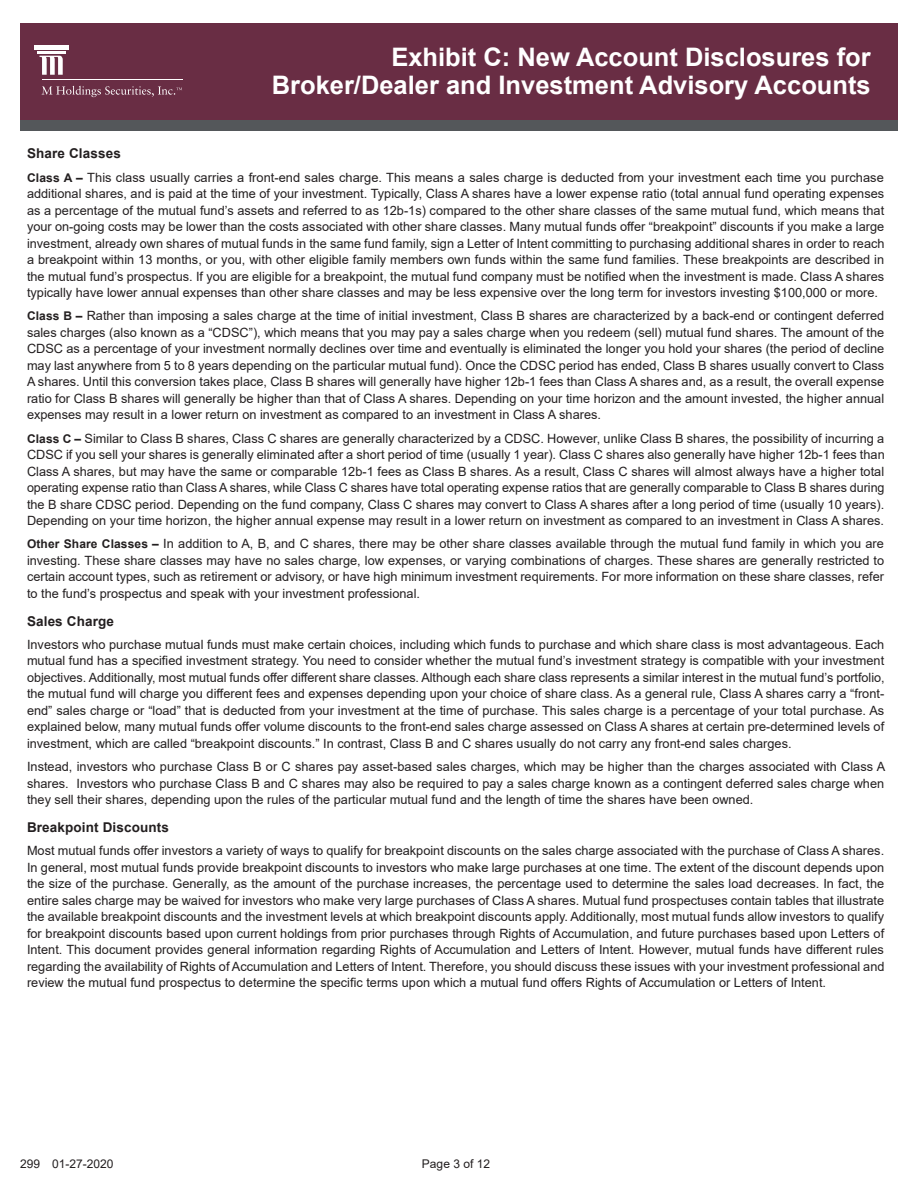
<style>
.page{position:relative;width:918px;height:1188px;background:#fff}
.page>*{position:absolute;margin:0;border:0;box-sizing:border-box;transform-origin:0 0}
.t1{font:700 25.5px/28.5px "Arial";color:#fff;text-align:right}
.TXT_Subhead{font:700 13.5px "Arial";letter-spacing:.01em;color:#231f20}
.TXT_Body_Text{font:12.75px/16.5px "Arial";color:#231f20;text-align:justify}
.t2{font:12px "Arial";color:#231f20}
.s1{font-weight:700;font-size:12px}
</style>
<div class="page">
<div style="left:20px;top:23px;width:878px;height:108px;background:#692d44"></div>
<div style="left:20px;top:120px;width:878px;height:11px;background:#54575a"></div>
<hr style="left:34px;top:46px;width:35px;height:4px;background:#fff">
<hr style="left:37px;top:51px;width:28px;height:3px;background:#fff">
<hr style="left:42px;top:79px;width:140px;height:1px;background:#fff">
<svg style="left:40px;top:56px;width:23px;height:19px"></svg>
<svg style="left:42px;top:86px;width:140px;height:11px"></svg>
<h1 class="t1" style="left:272px;top:43px;width:600px">Exhibit C: New Account Disclosures for<br>Broker/Dealer and Investment Advisory Accounts</h1>
<p class="TXT_Subhead" style="left:27px;top:144px;width:95px">Share Classes</p>
<p class="TXT_Body_Text" style="left:27px;top:169px;width:859px"><span class="s1">Class A –</span> This class usually carries a front-end sales charge. This means a sales charge is deducted from your investment each time you purchase additional shares, and is paid at the time of your investment. Typically, Class A shares have a lower expense ratio (total annual fund operating expenses as a percentage of the mutual fund’s assets and referred to as 12b-1s) compared to the other share classes of the same mutual fund, which means that your on-going costs may be lower than the costs associated with other share classes. Many mutual funds offer “breakpoint” discounts if you make a large investment, already own shares of mutual funds in the same fund family, sign a Letter of Intent committing to purchasing additional shares in order to reach a breakpoint within 13 months, or you, with other eligible family members own funds within the same fund families. These breakpoints are described in the mutual fund’s prospectus. If you are eligible for a breakpoint, the mutual fund company must be notified when the investment is made. Class A shares typically have lower annual expenses than other share classes and may be less expensive over the long term for investors investing $100,000 or more.</p>
<p class="TXT_Body_Text" style="left:27px;top:308px;width:859px"><span class="s1">Class B –</span> Rather than imposing a sales charge at the time of initial investment, Class B shares are characterized by a back-end or contingent deferred sales charges (also known as a “CDSC”), which means that you may pay a sales charge when you redeem (sell) mutual fund shares. The amount of the CDSC as a percentage of your investment normally declines over time and eventually is eliminated the longer you hold your shares (the period of decline may last anywhere from 5 to 8 years depending on the particular mutual fund). Once the CDSC period has ended, Class B shares usually convert to Class A shares. Until this conversion takes place, Class B shares will generally have higher 12b-1 fees than Class A shares and, as a result, the overall expense ratio for Class B shares will generally be higher than that of Class A shares. Depending on your time horizon and the amount invested, the higher annual expenses may result in a lower return on investment as compared to an investment in Class A shares.</p>
<p class="TXT_Body_Text" style="left:27px;top:430px;width:859px"><span class="s1">Class C –</span> Similar to Class B shares, Class C shares are generally characterized by a CDSC. However, unlike Class B shares, the possibility of incurring a CDSC if you sell your shares is generally eliminated after a short period of time (usually 1 year). Class C shares also generally have higher 12b-1 fees than Class A shares, but may have the same or comparable 12b-1 fees as Class B shares. As a result, Class C shares will almost always have a higher total operating expense ratio than Class A shares, while Class C shares have total operating expense ratios that are generally comparable to Class B shares during the B share CDSC period. Depending on the fund company, Class C shares may convert to Class A shares after a long period of time (usually 10 years).<br>Depending on your time horizon, the higher annual expense may result in a lower return on investment as compared to an investment in Class A shares.</p>
<p class="TXT_Body_Text" style="left:27px;top:536px;width:859px"><span class="s1">Other Share Classes –</span> In addition to A, B, and C shares, there may be other share classes available through the mutual fund family in which you are investing. These share classes may have no sales charge, low expenses, or varying combinations of charges. These shares are generally restricted to certain account types, such as retirement or advisory, or have high minimum investment requirements. For more information on these share classes, refer to the fund’s prospectus and speak with your investment professional.</p>
<p class="TXT_Subhead" style="left:27px;top:611px;width:89px">Sales Charge</p>
<p class="TXT_Body_Text" style="left:27px;top:636px;width:859px">Investors who purchase mutual funds must make certain choices, including which funds to purchase and which share class is most advantageous. Each mutual fund has a specified investment strategy. You need to consider whether the mutual fund’s investment strategy is compatible with your investment objectives. Additionally, most mutual funds offer different share classes. Although each share class represents a similar interest in the mutual fund’s portfolio, the mutual fund will charge you different fees and expenses depending upon your choice of share class. As a general rule, Class A shares carry a “front&shy;end” sales charge or “load” that is deducted from your investment at the time of purchase. This sales charge is a percentage of your total purchase. As explained below, many mutual funds offer volume discounts to the front-end sales charge assessed on Class A shares at certain pre-determined levels of investment, which are called “breakpoint discounts.” In contrast, Class B and C shares usually do not carry any front-end sales charges.</p>
<p class="TXT_Body_Text" style="left:27px;top:758px;width:860px">Instead, investors who purchase Class B or C shares pay asset-based sales charges, which may be higher than the charges associated with Class A shares. Investors who purchase Class B and C shares may also be required to pay a sales charge known as a contingent deferred sales charge when they sell their shares, depending upon the rules of the particular mutual fund and the length of time the shares have been owned.</p>
<p class="TXT_Subhead" style="left:27px;top:818px;width:144px">Breakpoint Discounts</p>
<p class="TXT_Body_Text" style="left:27px;top:842px;width:859px">Most mutual funds offer investors a variety of ways to qualify for breakpoint discounts on the sales charge associated with the purchase of Class A shares.<br>In general, most mutual funds provide breakpoint discounts to investors who make large purchases at one time. The extent of the discount depends upon the size of the purchase. Generally, as the amount of the purchase increases, the percentage used to determine the sales load decreases. In fact, the entire sales charge may be waived for investors who make very large purchases of Class A shares. Mutual fund prospectuses contain tables that illustrate the available breakpoint discounts and the investment levels at which breakpoint discounts apply. Additionally, most mutual funds allow investors to qualify for breakpoint discounts based upon current holdings from prior purchases through Rights of Accumulation, and future purchases based upon Letters of Intent. This document provides general information regarding Rights of Accumulation and Letters of Intent. However, mutual funds have different rules regarding the availability of Rights of Accumulation and Letters of Intent. Therefore, you should discuss these issues with your investment professional and review the mutual fund prospectus to determine the specific terms upon which a mutual fund offers Rights of Accumulation or Letters of Intent.</p>
<p class="t2" style="left:20px;top:1155px;width:95px">299 01-27-2020</p>
<p class="t2" style="left:422px;top:1155px;width:70px">Page 3 of 12</p>
</div>
